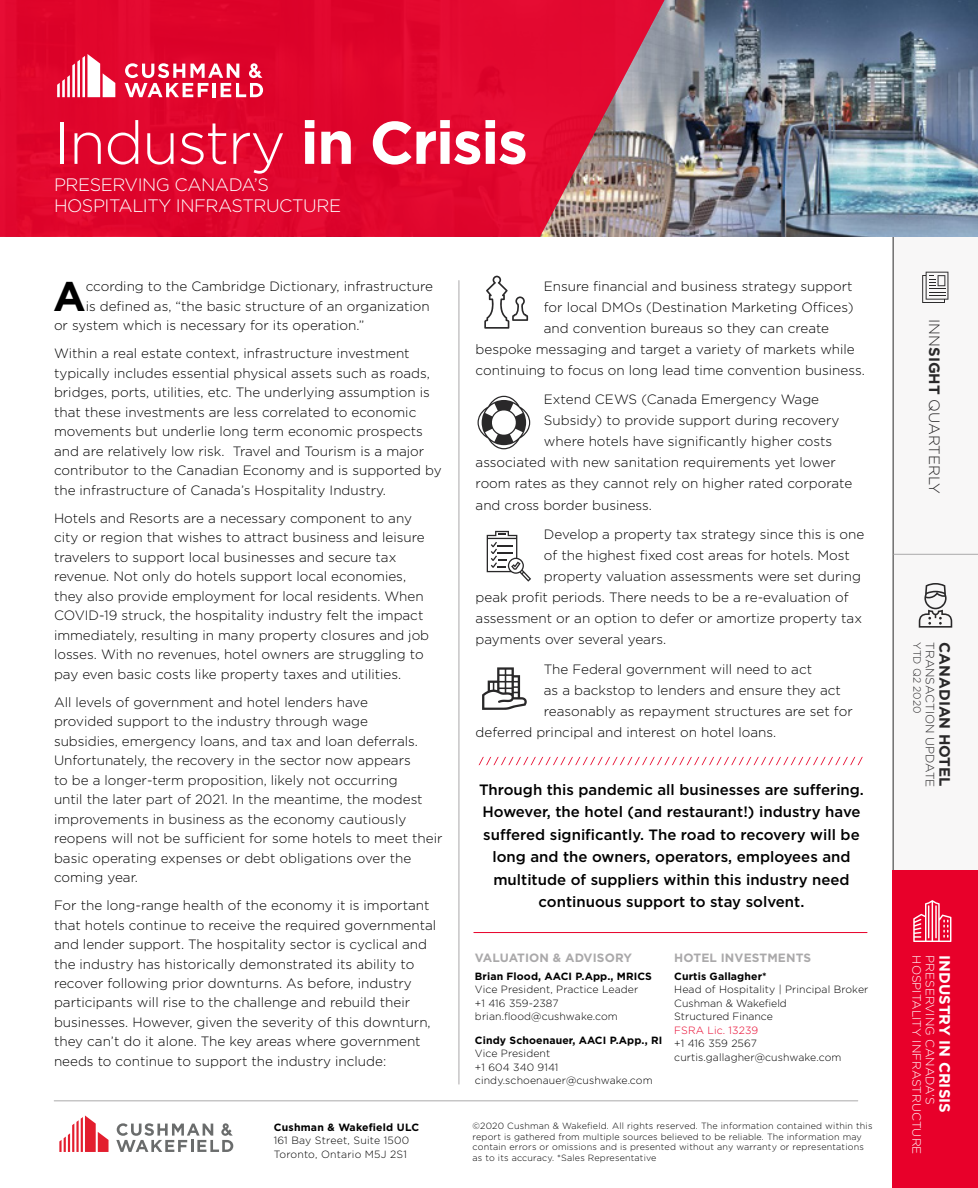
<style>
.page{position:relative;width:978px;height:1188px;background:#fff}
.page>*{position:absolute;margin:0;border:0;box-sizing:border-box;transform-origin:0 0}
.t1{font:300 60px "Gotham";letter-spacing:-.025em;color:#fff}
.t2{font:700 41.4px "Gotham";color:#000}
.t3{font:300 18px/21px "Gotham";letter-spacing:-.025em;color:#fff}
.t4{font:500 15px/22.5px "Gotham";color:#000;text-align:center}
.t5{font:300 15px "Gotham";color:#292829}
.t6{font:700 15px "Gotham";color:#fff}
.t7{font:700 15px "Gotham";color:#292829}
.t8{font:300 13.5px/19.5px "Gotham";color:#000}
.t9{font:300 12px "Gotham";color:#fff}
.t10{font:700 12px "Gotham";letter-spacing:.01em;color:#aaa9aa}
.t11{font:300 12px "Gotham";color:#292829}
.t12{font:300 10.5px/13.5px "Gotham";letter-spacing:.01em;color:#000}
.t13{font:700 10.5px "Gotham";letter-spacing:.01em;color:#000}
.t14{font:300 10.5px "Gotham";letter-spacing:.01em;color:#e8002a}
.t15{font:300 10.5px "Gotham";color:#292829}
.t16{font:300 9px/10.5px "Gotham";letter-spacing:.02em;color:#000}
.s1{font-weight:700}
</style>
<div class="page">
<div style="left:894px;top:237px;width:84px;height:951px;background:#f8f7f7"></div>
<hr style="left:893px;top:0;width:1px;height:1188px;background:#292829">
<svg style="left:922px;top:272px;width:26px;height:31px"></svg>
<hr style="left:894px;top:870px;width:84px;height:1px;background:#aaa9aa">
<hr style="left:894px;top:554px;width:84px;height:1px;background:#aaa9aa">
<svg style="left:919px;top:583px;width:33px;height:45px"></svg>
<img style="left:664px;top:0;width:314px;height:237px">
<svg style="left:0;top:0;width:664px;height:237px;background:#da1437"></svg>
<svg style="left:57px;top:54px;width:58px;height:43px"></svg>
<svg style="left:125px;top:63px;width:138px;height:34px"></svg>
<hr style="left:474px;top:932px;width:393px;height:1px;background:#e8002a">
<svg style="left:59px;top:1115px;width:50px;height:37px"></svg>
<svg style="left:116px;top:1123px;width:117px;height:29px"></svg>
<hr style="left:459px;top:281px;width:1px;height:803px;background:#aaa9aa">
<hr style="left:54px;top:1101px;width:804px;height:1px;background:#aaa9aa">
<svg style="left:478px;top:396px;width:52px;height:53px"></svg>
<svg style="left:487px;top:531px;width:44px;height:51px"></svg>
<svg style="left:482px;top:667px;width:45px;height:43px"></svg>
<svg style="left:484px;top:276px;width:44px;height:53px"></svg>
<svg style="left:478px;top:757px;width:385px;height:8px"></svg>
<div style="left:893px;top:871px;width:85px;height:317px;background:#e8002a"></div>
<svg style="left:913px;top:900px;width:38px;height:42px"></svg>
<h1 class="t1" style="left:54px;top:105px;width:475px">Industry <span class="s1">in Crisis</span></h1>
<h3 class="t3" style="left:54px;top:174px;width:289px">PRESERVING CANADA’S<br>HOSPITALITY INFRASTRUCTURE</h3>
<h2 class="t2" style="left:53px;top:269px;width:34px">A</h2>
<p class="t8" style="left:86px;top:276px;width:349px">ccording to the Cambridge Dictionary, infrastructure</p>
<p class="t8" style="left:86px;top:296px;width:346px">is defined as, “the basic structure of an organization</p>
<p class="t8" style="left:54px;top:315px;width:312px">or system which is necessary for its operation.”</p>
<p class="t8" style="left:54px;top:343px;width:389px">Within a real estate context, infrastructure investment typically includes essential physical assets such as roads, bridges, ports, utilities, etc. The underlying assumption is that these investments are less correlated to economic movements but underlie long term economic prospects and are relatively low risk. Travel and Tourism is a major contributor to the Canadian Economy and is supported by the infrastructure of Canada’s Hospitality Industry.</p>
<p class="t8" style="left:54px;top:508px;width:377px">Hotels and Resorts are a necessary component to any city or region that wishes to attract business and leisure travelers to support local businesses and secure tax revenue. Not only do hotels support local economies, they also provide employment for local residents. When COVID-19 struck, the hospitality industry felt the impact immediately, resulting in many property closures and job losses. With no revenues, hotel owners are struggling to pay even basic costs like property taxes and utilities.</p>
<p class="t8" style="left:54px;top:692px;width:390px">All levels of government and hotel lenders have<br>provided support to the industry through wage<br>subsidies, emergency loans, and tax and loan deferrals.<br>Unfortunately, the recovery in the sector now appears<br>to be a longer-term proposition, likely not occurring<br>until the later part of 2021. In the meantime, the modest improvements in business as the economy cautiously reopens will not be sufficient for some hotels to meet their basic operating expenses or debt obligations over the coming year.</p>
<p class="t8" style="left:54px;top:895px;width:384px">For the long-range health of the economy it is important that hotels continue to receive the required governmental and lender support. The hospitality sector is cyclical and the industry has historically demonstrated its ability to recover following prior downturns. As before, industry participants will rise to the challenge and rebuild their businesses. However, given the severity of this downturn, they can’t do it alone. The key areas where government needs to continue to support the industry include:</p>
<p class="t13" style="left:274px;top:1120px;width:147px">Cushman &amp; Wakefield ULC</p>
<p class="t12" style="left:274px;top:1133px;width:137px">161 Bay Street, Suite 1500<br>Toronto, Ontario M5J 2S1</p>
<p class="t8" style="left:544px;top:276px;width:310px">Ensure financial and business strategy support</p>
<p class="t8" style="left:544px;top:297px;width:311px">for local DMOs (Destination Marketing Offices)</p>
<p class="t8" style="left:544px;top:318px;width:287px">and convention bureaus so they can create</p>
<p class="t8" style="left:476px;top:339px;width:381px">bespoke messaging and target a variety of markets while</p>
<p class="t8" style="left:476px;top:360px;width:391px">continuing to focus on long lead time convention business.</p>
<p class="t8" style="left:544px;top:390px;width:277px">Extend CEWS (Canada Emergency Wage</p>
<p class="t8" style="left:544px;top:411px;width:297px">Subsidy) to provide support during recovery</p>
<p class="t8" style="left:544px;top:432px;width:290px">where hotels have significantly higher costs</p>
<p class="t8" style="left:476px;top:453px;width:362px">associated with new sanitation requirements yet lower</p>
<p class="t8" style="left:476px;top:474px;width:378px">room rates as they cannot rely on higher rated corporate</p>
<p class="t8" style="left:476px;top:495px;width:178px">and cross border business.</p>
<p class="t8" style="left:544px;top:524px;width:322px">Develop a property tax strategy since this is one</p>
<p class="t8" style="left:544px;top:545px;width:308px">of the highest fixed cost areas for hotels. Most</p>
<p class="t8" style="left:544px;top:566px;width:319px">property valuation assessments were set during</p>
<p class="t8" style="left:476px;top:587px;width:375px">peak profit periods. There needs to be a re-evaluation of</p>
<p class="t8" style="left:476px;top:608px;width:388px">assessment or an option to defer or amortize property tax</p>
<p class="t8" style="left:476px;top:629px;width:192px">payments over several years.</p>
<p class="t8" style="left:544px;top:659px;width:270px">The Federal government will need to act</p>
<p class="t8" style="left:544px;top:680px;width:299px">as a backstop to lenders and ensure they act</p>
<p class="t8" style="left:544px;top:701px;width:310px">reasonably as repayment structures are set for</p>
<p class="t8" style="left:476px;top:722px;width:302px">deferred principal and interest on hotel loans.</p>
<p class="t4" style="left:479px;top:778px;width:387px">Through this pandemic all businesses are suffering.<br>However, the hotel (and restaurant!) industry have suffered significantly. The road to recovery will be long and the owners, operators, employees and multitude of suppliers within this industry need continuous support to stay solvent.</p>
<p class="t10" style="left:475px;top:950px;width:159px">VALUATION &amp; ADVISORY</p>
<p class="t13" style="left:475px;top:969px;width:178px">Brian Flood, AACI P.App., MRICS</p>
<p class="t12" style="left:475px;top:983px;width:165px">Vice President, Practice Leader +1 416 359-2387 brian.flood@cushwake.com</p>
<p class="t13" style="left:475px;top:1033px;width:189px">Cindy Schoenauer, AACI P.App., RI</p>
<p class="t12" style="left:475px;top:1047px;width:179px">Vice President<br>+1 604 340 9141 cindy.schoenauer@cushwake.com</p>
<p class="t10" style="left:674px;top:950px;width:138px">HOTEL INVESTMENTS</p>
<p class="t13" style="left:674px;top:969px;width:94px">Curtis Gallagher*</p>
<p class="t12" style="left:674px;top:983px;width:196px">Head of Hospitality | Principal Broker<br>Cushman &amp; Wakefield<br>Structured Finance</p>
<p class="t14" style="left:674px;top:1024px;width:85px">FSRA Lic. 13239</p>
<p class="t12" style="left:674px;top:1037px;width:169px">+1 416 359 2567 curtis.gallagher@cushwake.com</p>
<p class="t16" style="left:473px;top:1121px;width:401px">©2020 Cushman &amp; Wakefield. All rights reserved. The information contained within this report is gathered from multiple sources believed to be reliable. The information may contain errors or omissions and is presented without any warranty or representations as to its accuracy. *Sales Representative</p>
<p class="t5" style="left:944px;top:319px;width:176px;rotate:90deg">INN<span class="s1">SIGHT</span> QUARTERLY</p>
<p class="t15" style="left:924px;top:642px;width:73px;rotate:90deg">YTD Q2 2020</p>
<p class="t11" style="left:938px;top:642px;width:147px;rotate:90deg">TRANSACTION UPDATE</p>
<p class="t7" style="left:955px;top:642px;width:146px;rotate:90deg">CANADIAN HOTEL</p>
<p class="t9" style="left:924px;top:955px;width:200px;rotate:90deg">HOSPITALITY INFRASTRUCTURE</p>
<p class="t9" style="left:938px;top:955px;width:150px;rotate:90deg">PRESERVING CANADA’S</p>
<p class="t6" style="left:955px;top:955px;width:159px;rotate:90deg">INDUSTRY IN CRISIS</p>
</div>
